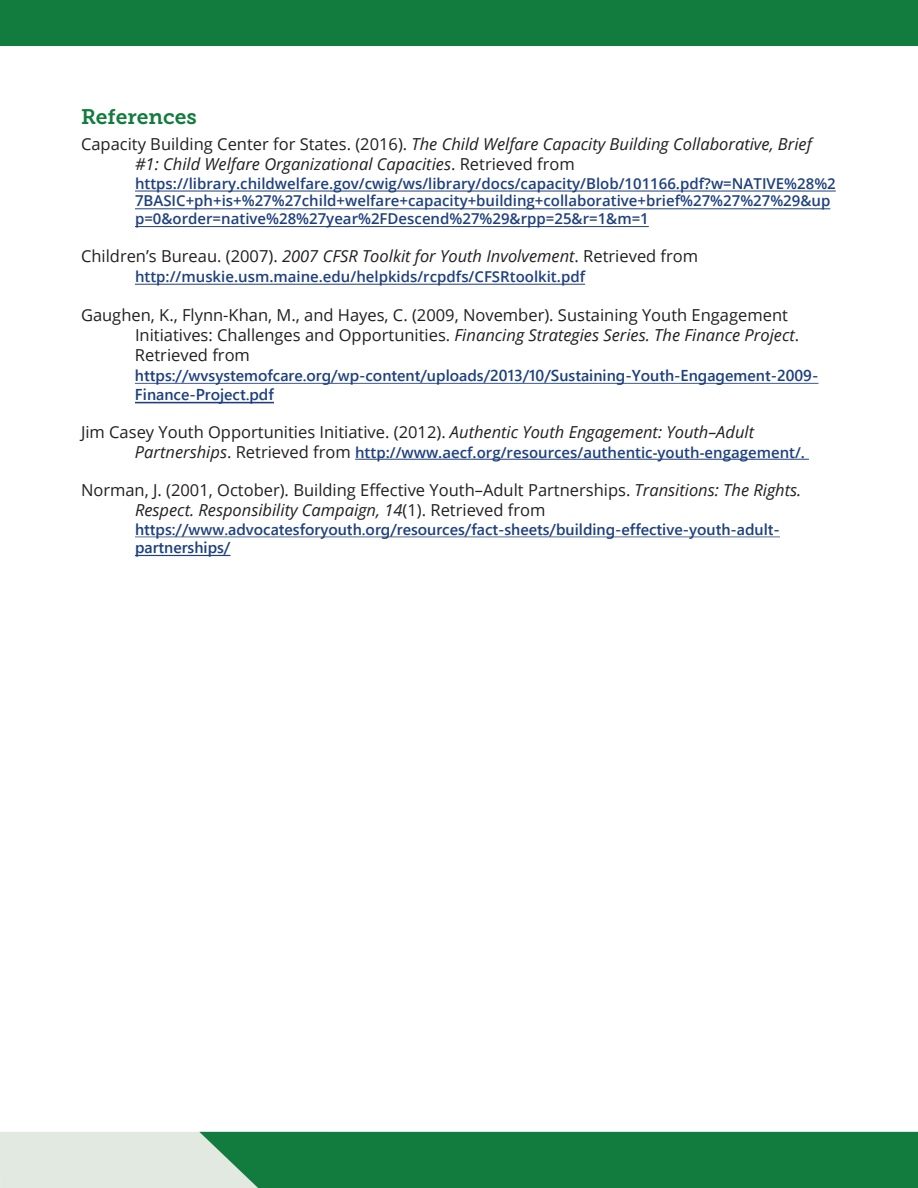
<style>
.page{position:relative;width:918px;height:1188px;background:#fff}
.page>*{position:absolute;margin:0;border:0;box-sizing:border-box;transform-origin:0 0}
.t1{font:21px "Museo Slab 700";color:#127c3e}
.t2{font:16.5px/20px "Open Sans";color:#231f20}
.t3{font:italic 16.5px/19.8px "Open Sans";color:#231f20}
.t4{font:700 15.75px/19.4px "Yu Gothic UI";color:#1e407e}
.t5{font:600 15px/17.9px "Open Sans";color:#1e407e}
.s1{font-style:normal}
.s2{font-style:italic}
.s3{font-weight:400;font-style:italic;font-size:16.5px;color:#231f20}
.s4{font-weight:400;font-size:16.5px;color:#231f20}
</style>
<div class="page">
<div style="left:0;top:0;width:918px;height:45px;background:#127c3e"></div>
<svg style="left:0;top:1132px;width:918px;height:56px;background:#469766"></svg>
<hr style="left:355px;top:459px;width:454px;height:1px;background:#1e407e">
<hr style="left:135px;top:383px;width:683px;height:1px;background:#1e407e">
<hr style="left:135px;top:402px;width:139px;height:1px;background:#1e407e">
<hr style="left:135px;top:191px;width:701px;height:1px;background:#1e407e">
<hr style="left:135px;top:208px;width:695px;height:1px;background:#1e407e">
<hr style="left:135px;top:226px;width:514px;height:1px;background:#1e407e">
<hr style="left:135px;top:284px;width:450px;height:1px;background:#1e407e">
<hr style="left:135px;top:536px;width:645px;height:2px;background:#1e407e">
<hr style="left:135px;top:555px;width:95px;height:1px;background:#1e407e">
<h2 class="t1" style="left:81px;top:105px;width:118px">References</h2>
<p class="t3" style="left:135px;top:134px;width:678px;text-indent:-54px"><span class="s1">Capacity Building Center for States. (2016).</span> The Child Welfare Capacity Building Collaborative, Brief #1: Child Welfare Organizational Capacities<span class="s1">. Retrieved from</span></p>
<p class="t5" style="left:135px;top:174px;width:702px">https://library.childwelfare.gov/cwig/ws/library/docs/capacity/Blob/101166.pdf?w=NATIVE%28%2<br>7BASIC+ph+is+%27%27child+welfare+capacity+building+collaborative+brief%27%27%27%29&amp;up p=0&amp;order=native%28%27year%2FDescend%27%29&amp;rpp=25&amp;r=1&amp;m=1</p>
<p class="t2" style="left:81px;top:246px;width:619px">Children’s Bureau. (2007). <span class="s2">2007 CFSR Toolkit for Youth Involvement</span>. Retrieved from</p>
<p class="t5" style="left:135px;top:267px;width:452px">http://muskie.usm.maine.edu/helpkids/rcpdfs/CFSRtoolkit.pdf</p>
<p class="t2" style="left:135px;top:305px;width:666px;text-indent:-54px">Gaughen, K., Flynn-Khan, M., and Hayes, C. (2009, November). Sustaining Youth Engagement<br>Initiatives: Challenges and Opportunities. <span class="s2">Financing Strategies Series. The Finance Project</span>.<br>Retrieved from</p>
<p class="t4" style="left:135px;top:366px;width:685px">https://wvsystemofcare.org/wp-content/uploads/2013/10/Sustaining-Youth-Engagement-2009-<br>Finance-Project.pdf</p>
<p class="t2" style="left:81px;top:422px;width:675px">Jim Casey Youth Opportunities Initiative. (2012). <span class="s2">Authentic Youth Engagement: Youth–Adult</span></p>
<p class="t5" style="left:135px;top:443px;width:672px"><span class="s3">Partnerships</span><span class="s4">. Retrieved from</span> http://www.aecf.org/resources/authentic-youth-engagement/.</p>
<p class="t2" style="left:135px;top:480px;width:668px;text-indent:-54px">Norman, J. (2001, October). Building Effective Youth–Adult Partnerships. <span class="s2">Transitions: The Rights.<br>Respect. Responsibility Campaign, 14</span>(1). Retrieved from</p>
<p class="t4" style="left:135px;top:520px;width:646px;line-height:18.6px">https://www.advocatesforyouth.org/resources/fact-sheets/building-effective-youth-adult&shy;partnerships/</p>
</div>
